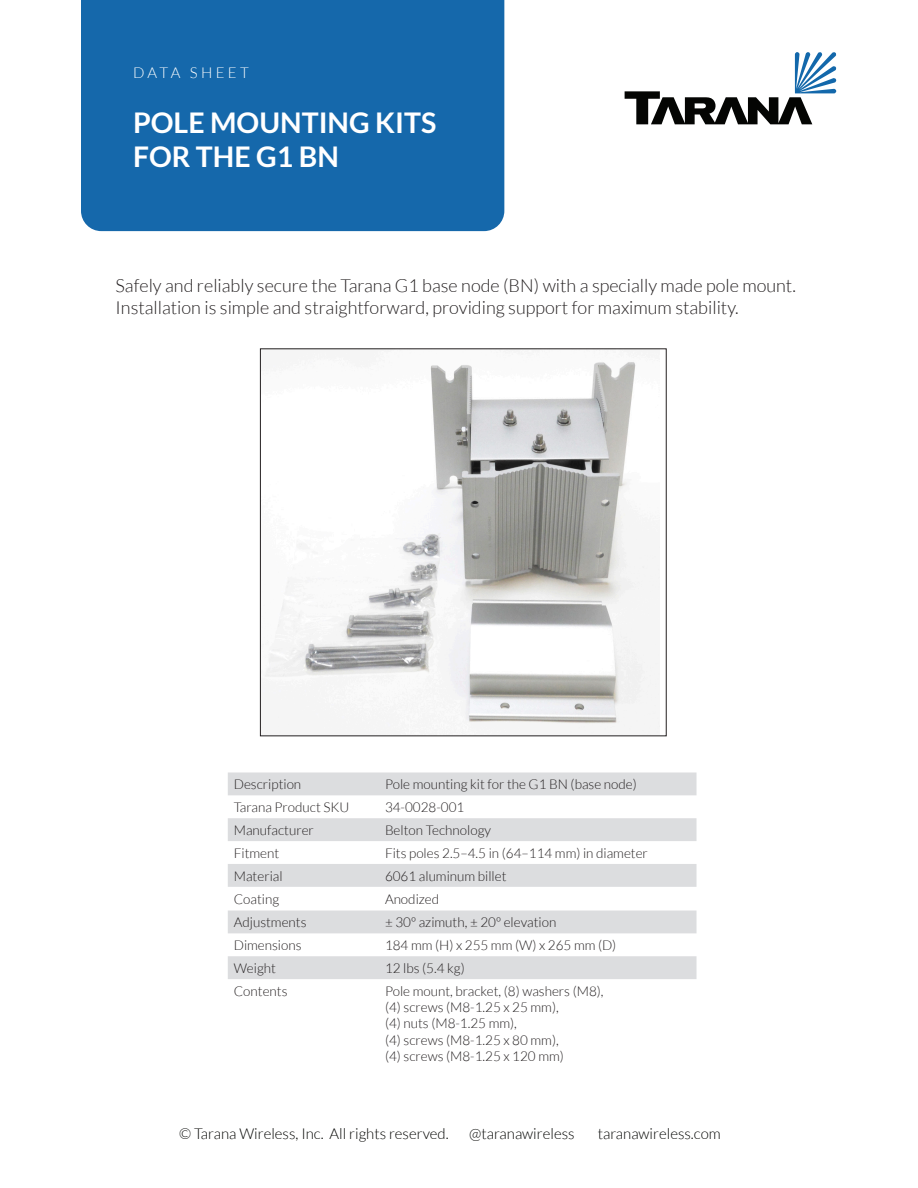
<style>
.page{position:relative;width:918px;height:1188px;background:#fff}
.page>*{position:absolute;margin:0;border:0;box-sizing:border-box;transform-origin:0 0}
.t1{font:700 28.5px/34.2px "Lato";color:#fff}
.t2{font:300 18px/21.6px "Lato";color:#231f20}
.t3{font:300 15px "Lato";color:#040503}
.t4{font:300 15px "Lato";letter-spacing:.22em;color:#fff}
.t5{font:300 13.5px/16.2px "Lato";color:#231f20}
</style>
<div class="page">
<div style="left:81px;top:0;width:423px;height:231px;background:#1568ab"></div>
<svg style="left:625px;top:52px;width:211px;height:72px"></svg>
<img style="left:262px;top:353px;width:398px;height:381px">
<div style="left:260px;top:348px;width:407px;height:388px;border:1px solid #231f20"></div>
<svg style="left:228px;top:772px;width:469px;height:207px;fill:#dcdddf"></svg>
<p class="t4" style="left:133px;top:64px;width:117px">DATA SHEET</p>
<p class="t1" style="left:133px;top:105px;width:305px">POLE MOUNTING KITS<br>FOR THE G1 BN</p>
<p class="t2" style="left:116px;top:275px;width:682px">Safely and reliably secure the Tarana G1 base node (BN) with a specially made pole mount.<br>Installation is simple and straightforward, providing support for maximum stability.</p>
<p class="t5" style="left:234px;top:776px;width:69px">Description</p>
<p class="t5" style="left:385px;top:776px;width:253px">Pole mounting kit for the G1 BN (base node)</p>
<p class="t5" style="left:234px;top:799px;width:117px">Tarana Product SKU</p>
<p class="t5" style="left:385px;top:799px;width:81px">34-0028-001</p>
<p class="t5" style="left:234px;top:822px;width:82px">Manufacturer</p>
<p class="t5" style="left:385px;top:822px;width:108px">Belton Technology</p>
<p class="t5" style="left:234px;top:845px;width:47px">Fitment</p>
<p class="t5" style="left:385px;top:845px;width:264px">Fits poles 2.5–4.5 in (64–114 mm) in diameter</p>
<p class="t5" style="left:234px;top:868px;width:50px">Material</p>
<p class="t5" style="left:385px;top:868px;width:123px">6061 aluminum billet</p>
<p class="t5" style="left:234px;top:891px;width:47px">Coating</p>
<p class="t5" style="left:385px;top:891px;width:56px">Anodized</p>
<p class="t5" style="left:234px;top:915px;width:74px">Adjustments</p>
<p class="t5" style="left:385px;top:915px;width:173px">± 30º azimuth, ± 20º elevation</p>
<p class="t5" style="left:234px;top:937px;width:69px">Dimensions</p>
<p class="t5" style="left:385px;top:937px;width:233px">184 mm (H) x 255 mm (W) x 265 mm (D)</p>
<p class="t5" style="left:234px;top:960px;width:44px">Weight</p>
<p class="t5" style="left:385px;top:960px;width:81px">12 lbs (5.4 kg)</p>
<p class="t5" style="left:234px;top:983px;width:55px">Contents</p>
<p class="t5" style="left:385px;top:983px;width:220px">Pole mount, bracket, (8) washers (M8), (4) screws (M8-1.25 x 25 mm),<br>(4) nuts (M8-1.25 mm),<br>(4) screws (M8-1.25 x 80 mm),<br>(4) screws (M8-1.25 x 120 mm)</p>
<p class="t3" style="left:179px;top:1125px;width:271px">© Tarana Wireless, Inc. All rights reserved.</p>
<p class="t3" style="left:469px;top:1125px;width:107px">@taranawireless</p>
<p class="t3" style="left:598px;top:1125px;width:125px">taranawireless.com</p>
</div>
